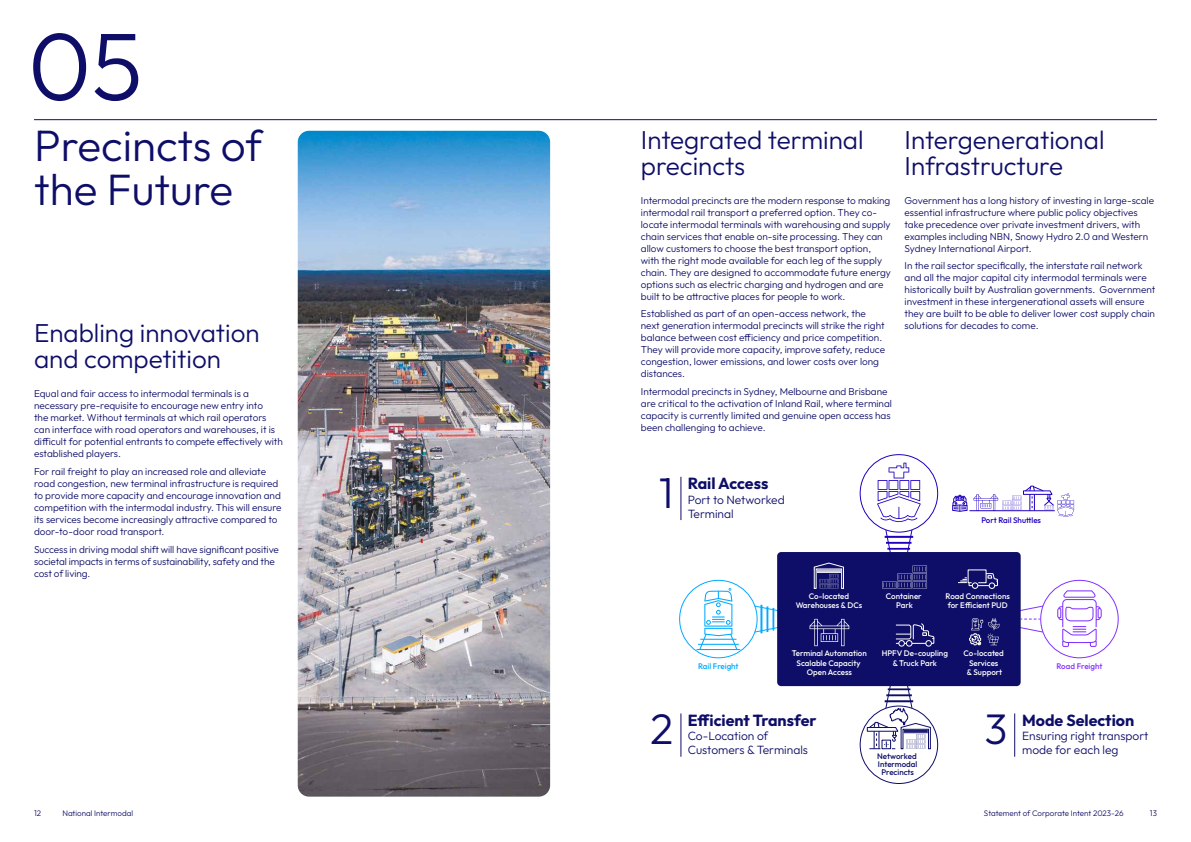
<style>
.page{position:relative;width:1191px;height:842px;background:#fff}
.page>*{position:absolute;margin:0;border:0;box-sizing:border-box;transform-origin:0 0}
.t1{font:300 96px "Outfit";color:#0e0e68}
.t2{font:300 44px/44px "Outfit";color:#0e0e68}
.t3{font:300 42.9px "Outfit";color:#0e0e68}
.t4{font:300 26px/26px "Outfit";color:#0e0e68}
.t5{font:700 16px "Outfit";color:#0e0e68}
.t6{font:300 12px/14.4px "Outfit";color:#0e0e68}
.t7{font:300 10px/12px "Outfit";color:#0e0e68}
.t8{font:500 8px/9.6px "Outfit";color:#fff;text-align:center}
.t9{font:300 8px "Outfit";color:#0e0e68}
.t10{font:500 8px/8px "Outfit";color:#0e0e68;text-align:center}
.t11{font:500 8px "Outfit";color:#1e00be}
.t12{font:500 8px "Outfit";color:#0af}
.t13{font:500 8px "Outfit";color:#8232ff}
</style>
<div class="page">
<hr style="left:34px;top:119px;width:1123px;height:1px;background:#0e0e68">
<img style="left:298px;top:131px;width:252px;height:666px">
<svg style="left:754px;top:626px;width:23px;height:7px"></svg>
<svg style="left:754px;top:605px;width:23px;height:7px"></svg>
<hr style="left:760px;top:605px;width:2px;height:28px;background:#0af">
<hr style="left:766px;top:606px;width:2px;height:26px;background:#0af">
<hr style="left:772px;top:608px;width:2px;height:23px;background:#0af">
<svg style="left:1020px;top:605px;width:24px;height:7px"></svg>
<svg style="left:1020px;top:626px;width:24px;height:7px"></svg>
<svg style="left:1020px;top:618px;width:19px;height:1px"></svg>
<svg style="left:884px;top:529px;width:7px;height:23px"></svg>
<svg style="left:906px;top:529px;width:7px;height:23px"></svg>
<hr style="left:884px;top:536px;width:29px;height:2px;background:#1e00be">
<hr style="left:886px;top:542px;width:25px;height:2px;background:#1e00be">
<hr style="left:887px;top:548px;width:23px;height:2px;background:#1e00be">
<div style="left:777px;top:552px;width:243px;height:134px;background:#0e0e68;border-radius:4px"></div>
<div style="left:859px;top:454px;width:79px;height:79px;border:1px solid #1e00be;border-radius:50%"></div>
<div style="left:679px;top:580px;width:78px;height:78px;border:1px solid #0af;border-radius:50%"></div>
<div style="left:1040px;top:580px;width:78px;height:78px;border:1px solid #8232ff;border-radius:50%"></div>
<hr style="left:969px;top:510px;width:85px;height:1px;background:#1e00be">
<svg style="left:696px;top:588px;width:44px;height:62px"></svg>
<svg style="left:1057px;top:590px;width:44px;height:57px"></svg>
<svg style="left:877px;top:463px;width:43px;height:59px"></svg>
<svg style="left:882px;top:565px;width:45px;height:23px"></svg>
<div style="left:972px;top:582px;width:6px;height:7px;border:1px solid #fff;border-radius:50%"></div>
<div style="left:988px;top:582px;width:7px;height:7px;border:1px solid #fff;border-radius:50%"></div>
<svg style="left:958px;top:569px;width:40px;height:17px"></svg>
<svg style="left:809px;top:619px;width:40px;height:27px"></svg>
<svg style="left:813px;top:562px;width:31px;height:27px"></svg>
<svg style="left:895px;top:623px;width:39px;height:23px"></svg>
<svg style="left:866px;top:686px;width:65px;height:63px"></svg>
<svg style="left:952px;top:495px;width:15px;height:17px"></svg>
<svg style="left:973px;top:485px;width:101px;height:32px"></svg>
<hr style="left:680px;top:713px;width:1px;height:44px;background:#0e0e68">
<hr style="left:680px;top:477px;width:1px;height:43px;background:#0e0e68">
<hr style="left:1014px;top:713px;width:1px;height:44px;background:#0e0e68">
<svg style="left:969px;top:618px;width:30px;height:27px"></svg>
<h1 class="t1" style="left:28px;top:12px;width:116px">05</h1>
<h2 class="t2" style="left:34px;top:123px;width:230px">Precincts of the Future</h2>
<h3 class="t4" style="left:34px;top:320px;width:227px">Enabling innovation and competition</h3>
<p class="t7" style="left:34px;top:388px;width:250px">Equal and fair access to intermodal terminals is a necessary pre-requisite to encourage new entry into<br>the market. Without terminals at which rail operators can interface with road operators and warehouses, it is difficult for potential entrants to compete effectively with established players.</p>
<p class="t7" style="left:34px;top:465px;width:249px">For rail freight to play an increased role and alleviate road congestion, new terminal infrastructure is required to provide more capacity and encourage innovation and competition with the intermodal industry. This will ensure its services become increasingly attractive compared to door-to-door road transport.</p>
<p class="t7" style="left:34px;top:543px;width:246px">Success in driving modal shift will have significant positive societal impacts in terms of sustainability, safety and the cost of living.</p>
<h3 class="t4" style="left:641px;top:126px;width:224px">Integrated terminal precincts</h3>
<p class="t7" style="left:641px;top:194px;width:252px">Intermodal precincts are the modern response to making intermodal rail transport a preferred option. They co&shy;locate intermodal terminals with warehousing and supply chain services that enable on-site processing. They can allow customers to choose the best transport option, with the right mode available for each leg of the supply chain. They are designed to accommodate future energy options such as electric charging and hydrogen and are built to be attractive places for people to work.</p>
<p class="t7" style="left:641px;top:308px;width:246px">Established as part of an open-access network, the next generation intermodal precincts will strike the right balance between cost efficiency and price competition.<br>They will provide more capacity, improve safety, reduce congestion, lower emissions, and lower costs over long distances.</p>
<p class="t7" style="left:641px;top:385px;width:253px">Intermodal precincts in Sydney, Melbourne and Brisbane are critical to the activation of Inland Rail, where terminal capacity is currently limited and genuine open access has been challenging to achieve.</p>
<h3 class="t4" style="left:904px;top:126px;width:201px">Intergenerational<br>Infrastructure</h3>
<p class="t7" style="left:904px;top:194px;width:251px">Government has a long history of investing in large-scale essential infrastructure where public policy objectives take precedence over private investment drivers, with examples including NBN, Snowy Hydro 2.0 and Western Sydney International Airport.</p>
<p class="t7" style="left:904px;top:260px;width:252px">In the rail sector specifically, the interstate rail network and all the major capital city intermodal terminals were historically built by Australian governments. Government investment in these intergenerational assets will ensure they are built to be able to deliver lower cost supply chain solutions for decades to come.</p>
<h3 class="t3" style="left:658px;top:468px;width:16px">1</h3>
<h3 class="t5" style="left:687px;top:475px;width:82px">Rail Access</h3>
<p class="t6" style="left:687px;top:492px;width:99px">Port to Networked<br>Terminal</p>
<p class="t11" style="left:981px;top:516px;width:61px">Port Rail Shuttles</p>
<p class="t12" style="left:698px;top:662px;width:42px">Rail Freight</p>
<p class="t8" style="left:795px;top:591px;width:68px">Co-located<br>Warehouses &amp; DCs</p>
<p class="t8" style="left:886px;top:591px;width:37px">Container<br>Park</p>
<p class="t8" style="left:945px;top:591px;width:66px;text-align:left">Road Connections for Efficient PUD</p>
<p class="t8" style="left:792px;top:648px;width:76px">Terminal Automation<br>Scalable Capacity<br>Open Access</p>
<p class="t8" style="left:881px;top:648px;width:68px">HPFV De-coupling &amp; Truck Park</p>
<p class="t8" style="left:963px;top:648px;width:42px">Co-located<br>Services<br>&amp; Support</p>
<p class="t13" style="left:1056px;top:662px;width:47px">Road Freight</p>
<h3 class="t3" style="left:650px;top:704px;width:25px">2</h3>
<h3 class="t5" style="left:687px;top:711px;width:130px">Efficient Transfer</h3>
<p class="t6" style="left:687px;top:728px;width:122px">Co-Location of<br>Customers &amp; Terminals</p>
<p class="t10" style="left:877px;top:752px;width:42px">Networked<br>Intermodal<br>Precincts</p>
<h3 class="t3" style="left:984px;top:704px;width:24px">3</h3>
<h3 class="t5" style="left:1022px;top:711px;width:113px">Mode Selection</h3>
<p class="t6" style="left:1022px;top:728px;width:128px">Ensuring right transport mode for each leg</p>
<p class="t9" style="left:34px;top:809px;width:9px">12</p>
<p class="t9" style="left:62px;top:809px;width:72px">National Intermodal</p>
<p class="t9" style="left:984px;top:809px;width:141px">Statement of Corporate Intent 2023-26</p>
<p class="t9" style="left:1150px;top:809px;width:8px">13</p>
</div>
